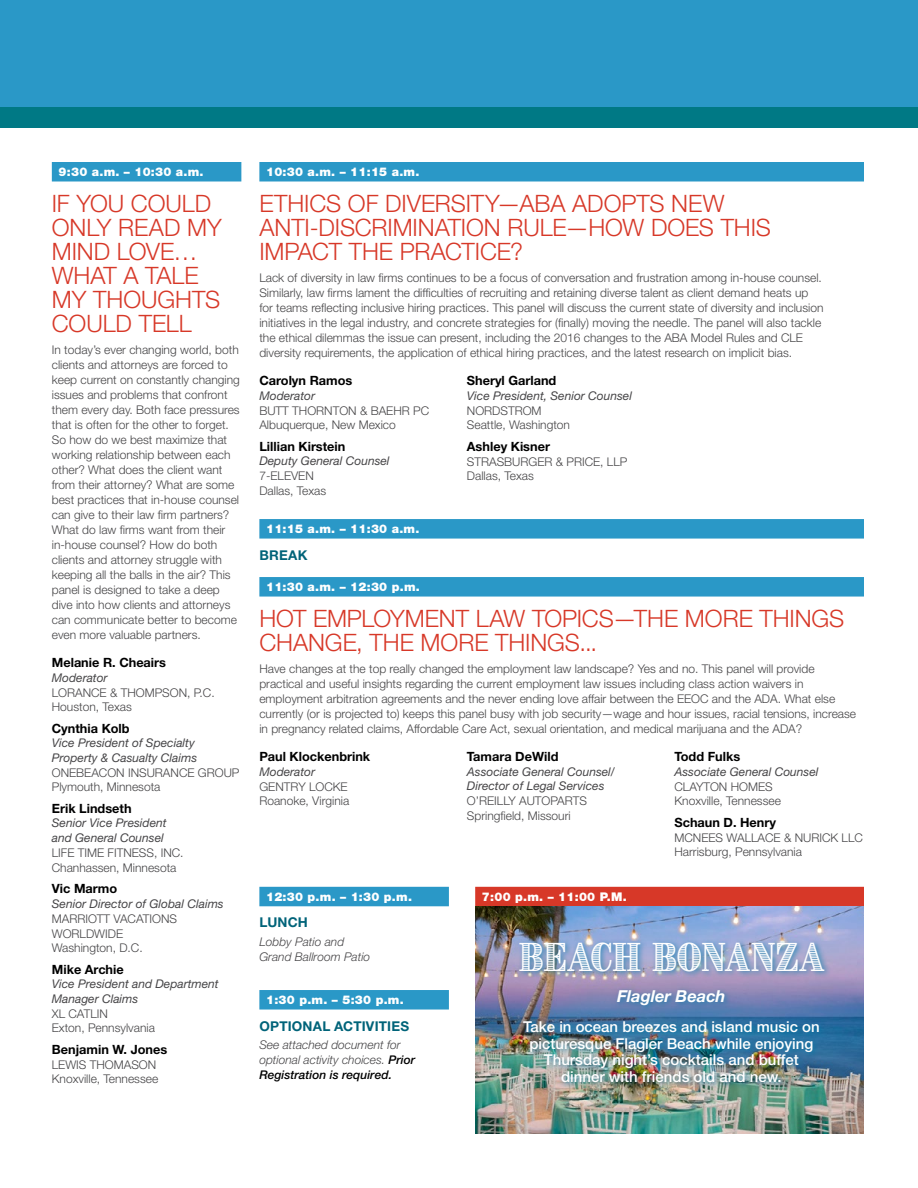
<style>
.page{position:relative;width:918px;height:1188px;background:#fff}
.page>*{position:absolute;margin:0;border:0;box-sizing:border-box;transform-origin:0 0}
.t1{font:34.5px "Brim Narrow Combined 1";letter-spacing:-.02em;color:#fff}
.t2{font:300 24px/24px "Helvetica Neue LT Std";letter-spacing:-.005em;color:#d73828}
.t3{font:italic 700 16.5px "Helvetica Neue LT Std";color:#fff}
.t4{font:500 15px/16.5px "Helvetica Neue LT Std";color:#fff;text-align:center}
.t5{font:700 13.5px "Helvetica Neue LT Std";letter-spacing:.015em;color:#006379}
.t6{font:700 12.75px "Helvetica Neue LT Std";color:#000}
.t7{font:300 12px/15px "Helvetica Neue LT Std";color:#464547}
.t8{font:italic 12px/14.5px "Helvetica Neue LT Std";color:#464547}
.t9{font:900 12px "Helvetica Neue LT Std";letter-spacing:.02em;color:#fff}
.t10{font:italic 300 12px/15px "Helvetica Neue LT Std";color:#464547}
.s1{font-weight:500;color:#000}
</style>
<div class="page">
<div style="left:0;top:0;width:918px;height:107px;background:#2a98c7"></div>
<div style="left:0;top:107px;width:918px;height:20px;background:#007985"></div>
<div style="left:52px;top:162px;width:189px;height:20px;background:#2a98c7"></div>
<div style="left:259px;top:162px;width:605px;height:20px;background:#2a98c7"></div>
<div style="left:259px;top:519px;width:605px;height:20px;background:#2a98c7"></div>
<div style="left:259px;top:577px;width:605px;height:20px;background:#2a98c7"></div>
<div style="left:259px;top:887px;width:190px;height:19px;background:#2a98c7"></div>
<div style="left:259px;top:990px;width:190px;height:20px;background:#2a98c7"></div>
<div style="left:475px;top:887px;width:389px;height:19px;background:#d73828"></div>
<img style="left:475px;top:907px;width:389px;height:227px">
<div style="left:517px;top:939px;width:315px;height:150px;background:#007caa;opacity:.75"></div>
<p class="t9" style="left:59px;top:165px;width:147px">9:30 a.m. – 10:30 a.m.</p>
<h2 class="t2" style="left:52px;top:191px;width:172px">IF YOU COULD<br>ONLY READ MY<br>MIND LOVE…<br>WHAT A TALE<br>MY THOUGHTS<br>COULD TELL</h2>
<p class="t7" style="left:52px;top:342px;width:190px">In today’s ever changing world, both clients and attorneys are forced to keep current on constantly changing issues and problems that confront them every day. Both face pressures that is often for the other to forget.<br>So how do we best maximize that working relationship between each other? What does the client want from their attorney? What are some best practices that in-house counsel can give to their law firm partners?<br>What do law firms want from their in-house counsel? How do both clients and attorney struggle with keeping all the balls in the air? This panel is designed to take a deep dive into how clients and attorneys can communicate better to become even more valuable partners.</p>
<p class="t6" style="left:52px;top:655px;width:116px">Melanie R. Cheairs</p>
<p class="t8" style="left:52px;top:670px;width:57px">Moderator</p>
<p class="t7" style="left:52px;top:685px;width:164px;line-height:14.5px">LORANCE &amp; THOMPSON, P.C.<br>Houston, Texas</p>
<p class="t6" style="left:52px;top:720px;width:79px">Cynthia Kolb</p>
<p class="t8" style="left:52px;top:736px;width:147px">Vice President of Specialty<br>Property &amp; Casualty Claims</p>
<p class="t7" style="left:52px;top:765px;width:189px;line-height:14.5px">ONEBEACON INSURANCE GROUP<br>Plymouth, Minnesota</p>
<p class="t6" style="left:52px;top:801px;width:81px">Erik Lindseth</p>
<p class="t8" style="left:52px;top:816px;width:116px">Senior Vice President and General Counsel</p>
<p class="t7" style="left:52px;top:845px;width:133px;line-height:14.5px">LIFE TIME FITNESS, INC.<br>Chanhassen, Minnesota</p>
<p class="t6" style="left:52px;top:881px;width:67px">Vic Marmo</p>
<p class="t8" style="left:52px;top:896px;width:173px">Senior Director of Global Claims</p>
<p class="t7" style="left:52px;top:911px;width:127px">MARRIOTT VACATIONS<br>WORLDWIDE<br>Washington, D.C.</p>
<p class="t6" style="left:52px;top:961px;width:73px">Mike Archie</p>
<p class="t8" style="left:52px;top:976px;width:168px">Vice President and Department<br>Manager Claims</p>
<p class="t7" style="left:52px;top:1006px;width:105px;line-height:14.5px">XL CATLIN<br>Exton, Pennsylvania</p>
<p class="t6" style="left:52px;top:1041px;width:117px">Benjamin W. Jones</p>
<p class="t7" style="left:52px;top:1057px;width:108px;line-height:14.5px">LEWIS THOMASON<br>Knoxville, Tennessee</p>
<p class="t9" style="left:266px;top:165px;width:155px">10:30 a.m. – 11:15 a.m.</p>
<h2 class="t2" style="left:259px;top:191px;width:513px">ETHICS OF DIVERSITY—ABA ADOPTS NEW<br>ANTI-DISCRIMINATION RULE—HOW DOES THIS<br>IMPACT THE PRACTICE?</h2>
<p class="t7" style="left:259px;top:270px;width:566px">Lack of diversity in law firms continues to be a focus of conversation and frustration among in-house counsel.<br>Similarly, law firms lament the difficulties of recruiting and retaining diverse talent as client demand heats up for teams reflecting inclusive hiring practices. This panel will discuss the current state of diversity and inclusion initiatives in the legal industry, and concrete strategies for (finally) moving the needle. The panel will also tackle the ethical dilemmas the issue can present, including the 2016 changes to the ABA Model Rules and CLE diversity requirements, the application of ethical hiring practices, and the latest research on implicit bias.</p>
<p class="t6" style="left:259px;top:373px;width:95px">Carolyn Ramos</p>
<p class="t8" style="left:259px;top:388px;width:57px">Moderator</p>
<p class="t7" style="left:259px;top:403px;width:171px;line-height:14.5px">BUTT THORNTON &amp; BAEHR PC<br>Albuquerque, New Mexico</p>
<p class="t6" style="left:259px;top:438px;width:88px">Lillian Kirstein</p>
<p class="t8" style="left:259px;top:454px;width:132px">Deputy General Counsel</p>
<p class="t7" style="left:259px;top:469px;width:68px;line-height:14.5px">7-ELEVEN<br>Dallas, Texas</p>
<p class="t6" style="left:467px;top:373px;width:91px">Sheryl Garland</p>
<p class="t8" style="left:467px;top:388px;width:167px">Vice President, Senior Counsel</p>
<p class="t7" style="left:467px;top:403px;width:105px;line-height:14.5px">NORDSTROM<br>Seattle, Washington</p>
<p class="t6" style="left:467px;top:438px;width:85px">Ashley Kisner</p>
<p class="t7" style="left:467px;top:454px;width:162px;line-height:14.5px">STRASBURGER &amp; PRICE, LLP<br>Dallas, Texas</p>
<p class="t9" style="left:266px;top:522px;width:155px">11:15 a.m. – 11:30 a.m.</p>
<p class="t5" style="left:259px;top:546px;width:50px">BREAK</p>
<p class="t9" style="left:266px;top:580px;width:155px">11:30 a.m. – 12:30 p.m.</p>
<h2 class="t2" style="left:259px;top:606px;width:586px">HOT EMPLOYMENT LAW TOPICS—THE MORE THINGS<br>CHANGE, THE MORE THINGS...</h2>
<p class="t7" style="left:259px;top:661px;width:598px">Have changes at the top really changed the employment law landscape? Yes and no. This panel will provide practical and useful insights regarding the current employment law issues including class action waivers in employment arbitration agreements and the never ending love affair between the EEOC and the ADA. What else currently (or is projected to) keeps this panel busy with job security—wage and hour issues, racial tensions, increase in pregnancy related claims, Affordable Care Act, sexual orientation, and medical marijuana and the ADA?</p>
<p class="t6" style="left:259px;top:749px;width:112px">Paul Klockenbrink</p>
<p class="t8" style="left:259px;top:764px;width:57px">Moderator</p>
<p class="t7" style="left:259px;top:779px;width:91px;line-height:14.5px">GENTRY LOCKE<br>Roanoke, Virginia</p>
<p class="t6" style="left:467px;top:749px;width:93px">Tamara DeWild</p>
<p class="t8" style="left:467px;top:764px;width:149px">Associate General Counsel/<br>Director of Legal Services</p>
<p class="t7" style="left:467px;top:794px;width:122px;line-height:14.5px">O’REILLY AUTOPARTS<br>Springfield, Missouri</p>
<p class="t6" style="left:674px;top:749px;width:67px">Todd Fulks</p>
<p class="t8" style="left:674px;top:764px;width:145px">Associate General Counsel</p>
<p class="t7" style="left:674px;top:779px;width:108px;line-height:14.5px">CLAYTON HOMES<br>Knoxville, Tennessee</p>
<p class="t6" style="left:674px;top:814px;width:103px">Schaun D. Henry</p>
<p class="t7" style="left:674px;top:830px;width:190px;line-height:14.5px">MCNEES WALLACE &amp; NURICK LLC<br>Harrisburg, Pennsylvania</p>
<p class="t9" style="left:266px;top:889px;width:147px">12:30 p.m. – 1:30 p.m.</p>
<p class="t5" style="left:259px;top:914px;width:50px">LUNCH</p>
<p class="t10" style="left:259px;top:934px;width:112px">Lobby Patio and<br>Grand Ballroom Patio</p>
<p class="t9" style="left:266px;top:993px;width:139px">1:30 p.m. – 5:30 p.m.</p>
<p class="t5" style="left:259px;top:1017px;width:151px">OPTIONAL ACTIVITIES</p>
<p class="t10" style="left:259px;top:1037px;width:158px">See attached document for optional activity choices. <span class="s1">Prior<br>Registration is required.</span></p>
<p class="t9" style="left:482px;top:889px;width:146px">7:00 p.m. – 11:00 P.M.</p>
<h1 class="t1" style="left:518px;top:933px;width:308px">BEACH BONANZA</h1>
<h3 class="t3" style="left:617px;top:986px;width:110px">Flagler Beach</h3>
<p class="t4" style="left:523px;top:1019px;width:298px">Take in ocean breezes and island music on picturesque Flagler Beach while enjoying Thursday night’s cocktails and buffet dinner with friends old and new.</p>
</div>
